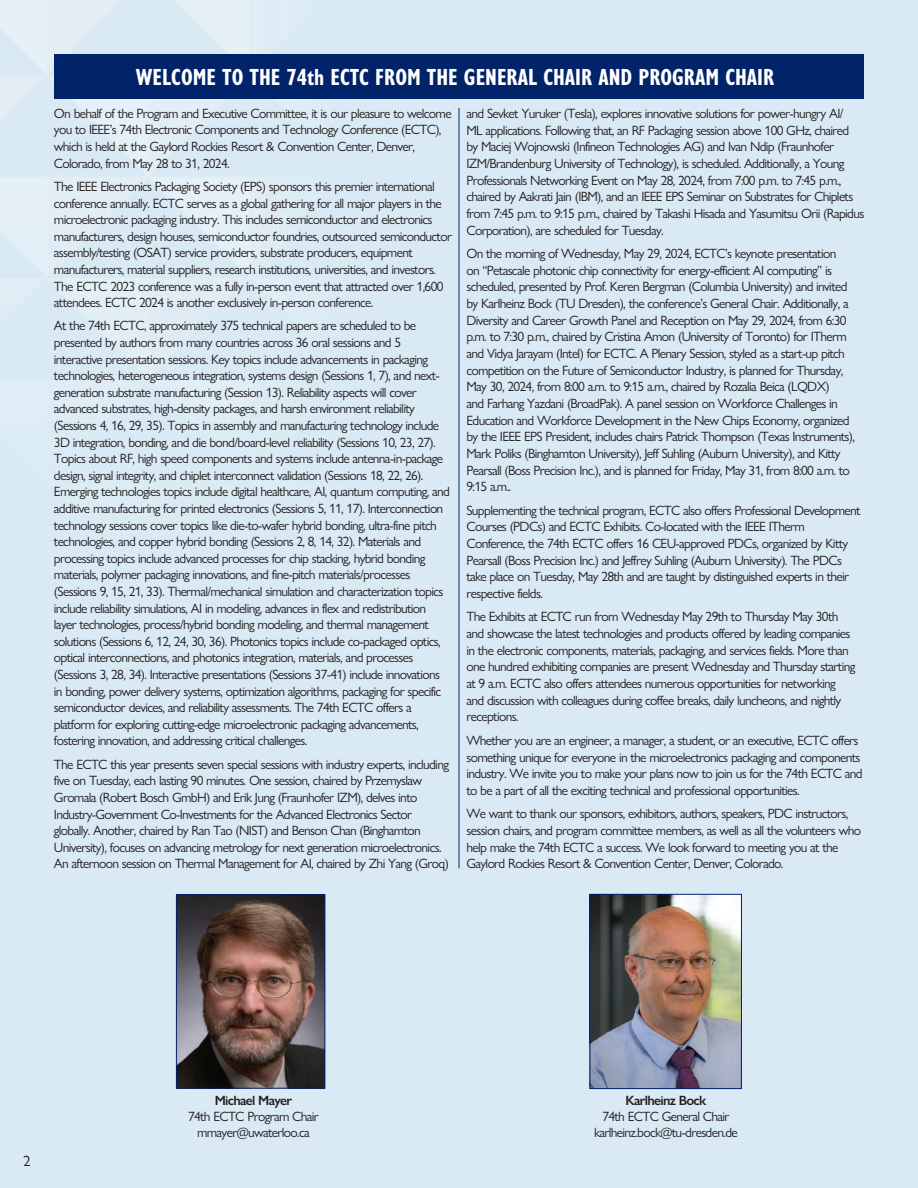
<style>
.page{position:relative;width:918px;height:1188px;background:#daeaf4}
.page>*{position:absolute;margin:0;border:0;box-sizing:border-box;transform-origin:0 0}
.t1{font:700 condensed 24px "Gill Sans Nova";color:#fff}
.t2{font:15px "Gill Sans Nova";color:#231f20}
.t3{font:13.5px/16.6px "Gill Sans Nova";letter-spacing:-.05em;color:#231f20}
.t4{font:600 13.5px "Gill Sans Nova";letter-spacing:-.05em;color:#231f20}
</style>
<div class="page">
<div style="left:54px;top:54px;width:810px;height:45px;background:#002369"></div>
<img style="left:592px;top:896px;width:148px;height:191px">
<div style="left:590px;top:894px;width:152px;height:195px;border:1px solid #002369"></div>
<img style="left:178px;top:896px;width:145px;height:191px">
<div style="left:176px;top:894px;width:149px;height:195px;border:1px solid #002369"></div>
<hr style="left:459px;top:108px;width:1px;height:760px;background:#002369">
<p class="t1" style="left:136px;top:61px;width:640px">WELCOME TO THE 74th ECTC FROM THE GENERAL CHAIR AND PROGRAM CHAIR</p>
<p class="t3" style="left:54px;top:105px;width:399px">On behalf of the Program and Executive Committee, it is our pleasure to welcome you to IEEE’s 74th Electronic Components and Technology Conference (ECTC), which is held at the Gaylord Rockies Resort &amp; Convention Center, Denver, Colorado, from May 28 to 31, 2024.</p>
<p class="t3" style="left:54px;top:178px;width:400px">The IEEE Electronics Packaging Society (EPS) sponsors this premier international conference annually. ECTC serves as a global gathering for all major players in the microelectronic packaging industry. This includes semiconductor and electronics manufacturers, design houses, semiconductor foundries, outsourced semiconductor assembly/testing (OSAT) service providers, substrate producers, equipment manufacturers, material suppliers, research institutions, universities, and investors.<br>The ECTC 2023 conference was a fully in-person event that attracted over 1,600 attendees. ECTC 2024 is another exclusively in-person conference.</p>
<p class="t3" style="left:54px;top:317px;width:398px">At the 74th ECTC, approximately 375 technical papers are scheduled to be presented by authors from many countries across 36 oral sessions and 5 interactive presentation sessions. Key topics include advancements in packaging technologies, heterogeneous integration, systems design (Sessions 1, 7), and next&shy;generation substrate manufacturing (Session 13). Reliability aspects will cover advanced substrates, high-density packages, and harsh environment reliability (Sessions 4, 16, 29, 35). Topics in assembly and manufacturing technology include 3D integration, bonding, and die bond/board-level reliability (Sessions 10, 23, 27).<br>Topics about RF, high speed components and systems include antenna-in-package design, signal integrity, and chiplet interconnect validation (Sessions 18, 22, 26).<br>Emerging technologies topics include digital healthcare, AI, quantum computing, and additive manufacturing for printed electronics (Sessions 5, 11, 17). Interconnection technology sessions cover topics like die-to-wafer hybrid bonding, ultra-fine pitch technologies, and copper hybrid bonding (Sessions 2, 8, 14, 32). Materials and processing topics include advanced processes for chip stacking, hybrid bonding materials, polymer packaging innovations, and fine-pitch materials/processes (Sessions 9, 15, 21, 33). Thermal/mechanical simulation and characterization topics include reliability simulations, AI in modeling, advances in flex and redistribution layer technologies, process/hybrid bonding modeling, and thermal management solutions (Sessions 6, 12, 24, 30, 36). Photonics topics include co-packaged optics, optical interconnections, and photonics integration, materials, and processes (Sessions 3, 28, 34). Interactive presentations (Sessions 37-41) include innovations in bonding, power delivery systems, optimization algorithms, packaging for specific semiconductor devices, and reliability assessments. The 74th ECTC offers a platform for exploring cutting-edge microelectronic packaging advancements, fostering innovation, and addressing critical challenges.</p>
<p class="t3" style="left:54px;top:756px;width:397px">The ECTC this year presents seven special sessions with industry experts, including five on Tuesday, each lasting 90 minutes. One session, chaired by Przemyslaw Gromala (Robert Bosch GmbH) and Erik Jung (Fraunhofer IZM), delves into Industry-Government Co-Investments for the Advanced Electronics Sector globally. Another, chaired by Ran Tao (NIST) and Benson Chan (Binghamton University), focuses on advancing metrology for next generation microelectronics.<br>An afternoon session on Thermal Management for AI, chaired by Zhi Yang (Groq)</p>
<p class="t3" style="left:466px;top:105px;width:399px">and Sevket Yuruker (Tesla), explores innovative solutions for power-hungry AI/<br>ML applications. Following that, an RF Packaging session above 100 GHz, chaired by Maciej Wojnowski (Infineon Technologies AG) and Ivan Ndip (Fraunhofer IZM/Brandenburg University of Technology), is scheduled. Additionally, a Young Professionals Networking Event on May 28, 2024, from 7:00 p.m. to 7:45 p.m., chaired by Aakrati Jain (IBM), and an IEEE EPS Seminar on Substrates for Chiplets from 7:45 p.m. to 9:15 p.m., chaired by Takashi Hisada and Yasumitsu Orii (Rapidus Corporation), are scheduled for Tuesday.</p>
<p class="t3" style="left:466px;top:245px;width:390px">On the morning of Wednesday, May 29, 2024, ECTC’s keynote presentation<br>on “Petascale photonic chip connectivity for energy-efficient AI computing” is scheduled, presented by Prof. Keren Bergman (Columbia University) and invited by Karlheinz Bock (TU Dresden), the conference’s General Chair. Additionally, a Diversity and Career Growth Panel and Reception on May 29, 2024, from 6:30 p.m. to 7:30 p.m., chaired by Cristina Amon (University of Toronto) for ITherm and Vidya Jarayam (Intel) for ECTC. A Plenary Session, styled as a start-up pitch competition on the Future of Semiconductor Industry, is planned for Thursday, May 30, 2024, from 8:00 a.m. to 9:15 a.m., chaired by Rozalia Beica (LQDX)<br>and Farhang Yazdani (BroadPak). A panel session on Workforce Challenges in Education and Workforce Development in the New Chips Economy, organized by the IEEE EPS President, includes chairs Patrick Thompson (Texas Instruments), Mark Poliks (Binghamton University), Jeff Suhling (Auburn University), and Kitty Pearsall (Boss Precision Inc.), and is planned for Friday, May 31, from 8:00 a.m. to 9:15 a.m..</p>
<p class="t3" style="left:466px;top:502px;width:395px">Supplementing the technical program, ECTC also offers Professional Development Courses (PDCs) and ECTC Exhibits. Co-located with the IEEE ITherm Conference, the 74th ECTC offers 16 CEU-approved PDCs, organized by Kitty Pearsall (Boss Precision Inc.) and Jeffrey Suhling (Auburn University). The PDCs take place on Tuesday, May 28th and are taught by distinguished experts in their respective fields.</p>
<p class="t3" style="left:466px;top:608px;width:390px">The Exhibits at ECTC run from Wednesday May 29th to Thursday May 30th and showcase the latest technologies and products offered by leading companies in the electronic components, materials, packaging, and services fields. More than one hundred exhibiting companies are present Wednesday and Thursday starting at 9 a.m. ECTC also offers attendees numerous opportunities for networking and discussion with colleagues during coffee breaks, daily luncheons, and nightly receptions.</p>
<p class="t3" style="left:466px;top:732px;width:398px">Whether you are an engineer, a manager, a student, or an executive, ECTC offers something unique for everyone in the microelectronics packaging and components industry. We invite you to make your plans now to join us for the 74th ECTC and to be a part of all the exciting technical and professional opportunities.</p>
<p class="t3" style="left:466px;top:805px;width:396px">We want to thank our sponsors, exhibitors, authors, speakers, PDC instructors, session chairs, and program committee members, as well as all the volunteers who help make the 74th ECTC a success. We look forward to meeting you at the Gaylord Rockies Resort &amp; Convention Center, Denver, Colorado.</p>
<p class="t2" style="left:23px;top:1152px;width:9px">2</p>
<p class="t4" style="left:215px;top:1092px;width:79px">Michael Mayer</p>
<p class="t3" style="left:188px;top:1108px;width:132px">74th ECTC Program Chair</p>
<p class="t3" style="left:197px;top:1124px;width:114px">mmayer@uwaterloo.ca</p>
<p class="t4" style="left:626px;top:1092px;width:82px">Karlheinz Bock</p>
<p class="t3" style="left:602px;top:1108px;width:129px">74th ECTC General Chair</p>
<p class="t3" style="left:594px;top:1124px;width:145px">karlheinz.bock@tu-dresden.de</p>
</div>
